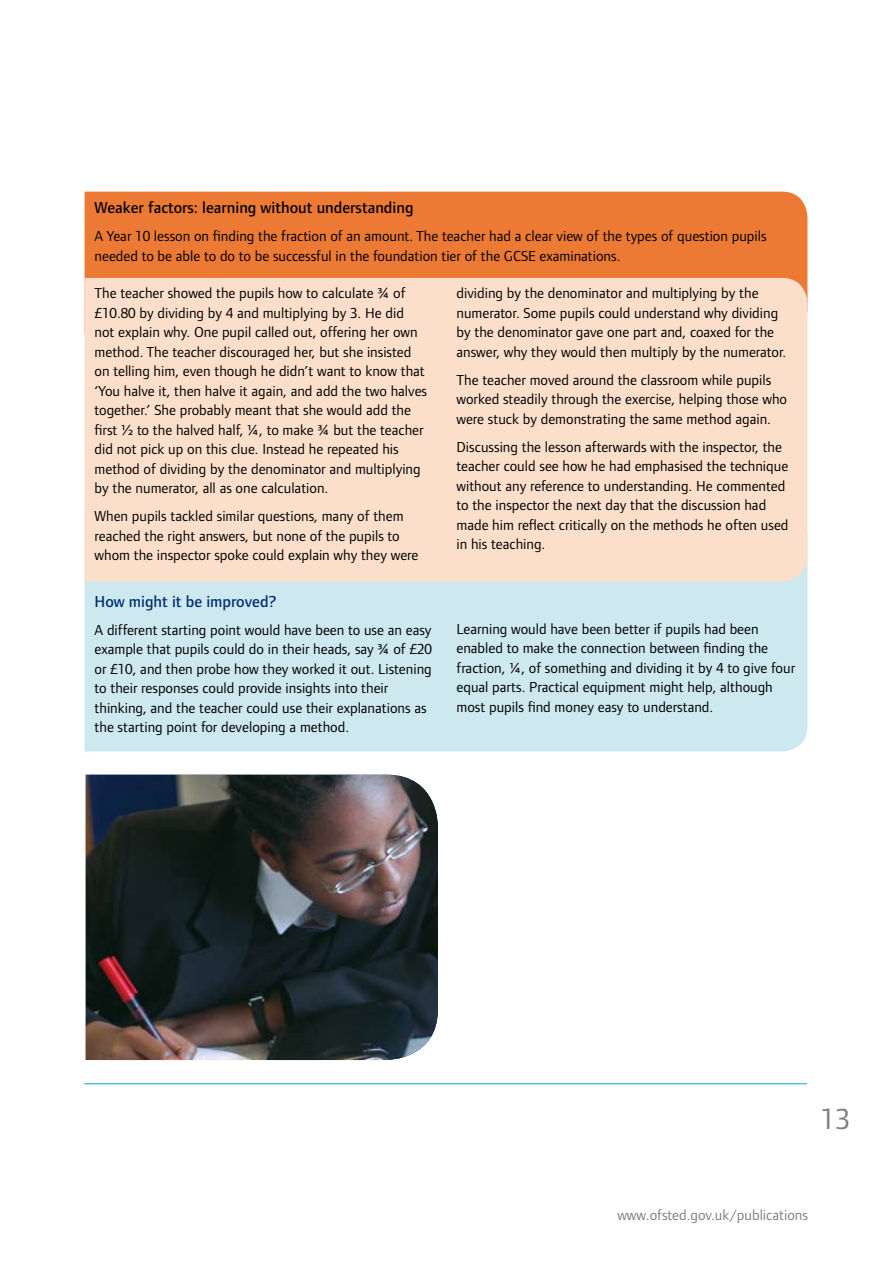
<style>
.page{position:relative;width:893px;height:1263px;background:#fff}
.page>*{position:absolute;margin:0;border:0;box-sizing:border-box;transform-origin:0 0}
.t1{font:30px "Foundry Form Sans";color:#807f83}
.t2{font:500 16.5px "Foundry Form Sans";color:#000}
.t3{font:500 16.5px "Foundry Form Sans";color:#002e6e}
.t4{font:15px/19.5px "Foundry Form Sans";color:#000}
.t5{font:15px "Foundry Form Sans";color:#807f83}
</style>
<div class="page">
<hr style="left:84px;top:1083px;width:723px;height:1px;background:#00aac8">
<div style="left:85px;top:192px;width:722px;height:86px;background:#ec7a34"></div>
<div style="left:85px;top:581px;width:722px;height:170px;background:#cde8ef"></div>
<div style="left:85px;top:278px;width:722px;height:303px;background:#fbdfcb"></div>
<img style="left:86px;top:775px;width:352px;height:285px">
<p class="t2" style="left:95px;top:198px;width:321px">Weaker factors: learning without understanding</p>
<p class="t4" style="left:95px;top:226px;width:673px">A Year 10 lesson on finding the fraction of an amount. The teacher had a clear view of the types of question pupils needed to be able to do to be successful in the foundation tier of the GCSE examinations.</p>
<p class="t4" style="left:95px;top:283px;width:334px">The teacher showed the pupils how to calculate ¾ of £10.80 by dividing by 4 and multiplying by 3. He did not explain why. One pupil called out, offering her own method. The teacher discouraged her, but she insisted on telling him, even though he didn’t want to know that ‘You halve it, then halve it again, and add the two halves together.’ She probably meant that she would add the first ½ to the halved half, ¼, to make ¾ but the teacher did not pick up on this clue. Instead he repeated his method of dividing by the denominator and multiplying by the numerator, all as one calculation.</p>
<p class="t4" style="left:95px;top:506px;width:325px">When pupils tackled similar questions, many of them reached the right answers, but none of the pupils to whom the inspector spoke could explain why they were</p>
<p class="t4" style="left:456px;top:283px;width:331px">dividing by the denominator and multiplying by the numerator. Some pupils could understand why dividing by the denominator gave one part and, coaxed for the answer, why they would then multiply by the numerator.</p>
<p class="t4" style="left:456px;top:370px;width:332px">The teacher moved around the classroom while pupils worked steadily through the exercise, helping those who were stuck by demonstrating the same method again.</p>
<p class="t4" style="left:456px;top:437px;width:333px">Discussing the lesson afterwards with the inspector, the teacher could see how he had emphasised the technique without any reference to understanding. He commented to the inspector the next day that the discussion had made him reflect critically on the methods he often used in his teaching.</p>
<p class="t3" style="left:95px;top:592px;width:184px">How might it be improved?</p>
<p class="t4" style="left:95px;top:620px;width:339px">A different starting point would have been to use an easy example that pupils could do in their heads, say ¾ of £20 or £10, and then probe how they worked it out. Listening to their responses could provide insights into their thinking, and the teacher could use their explanations as the starting point for developing a method.</p>
<p class="t4" style="left:456px;top:619px;width:340px">Learning would have been better if pupils had been enabled to make the connection between finding the fraction, ¼, of something and dividing it by 4 to give four equal parts. Practical equipment might help, although most pupils find money easy to understand.</p>
<h1 class="t1" style="left:820px;top:1102px;width:31px">13</h1>
<p class="t5" style="left:617px;top:1207px;width:192px">www.ofsted.gov.uk/publications</p>
</div>
